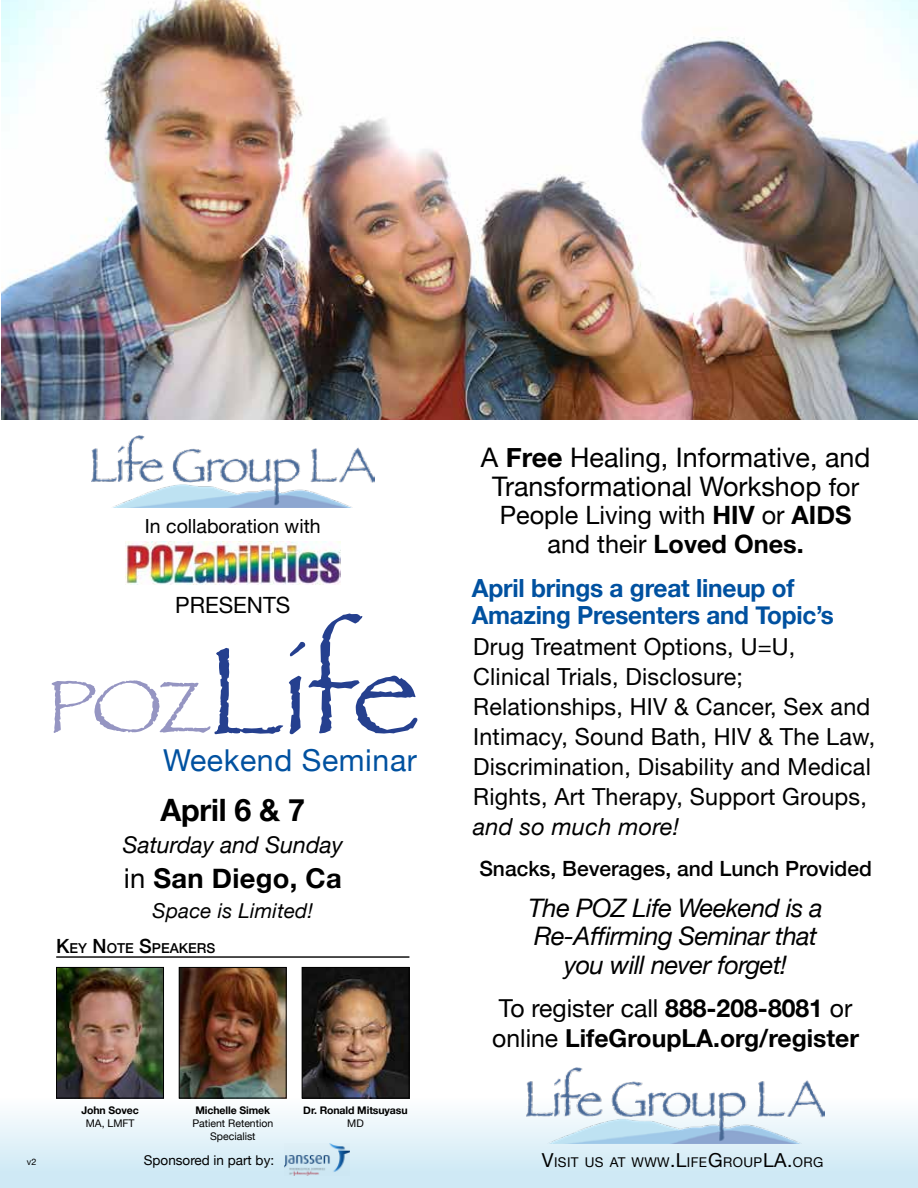
<style>
.page{position:relative;width:918px;height:1188px;background:#fff}
.page>*{position:absolute;margin:0;border:0;box-sizing:border-box;transform-origin:0 0}
.t1{font:127.35px "Papyrus";color:#25408f}
.t2{font:77.1px "Papyrus";color:#9595c2}
.t3{font:700 30.75px "Helvetica Neue";letter-spacing:-.01em;color:#000}
.t4{font:30.15px "Helvetica Neue";letter-spacing:.02em;color:#0051a0}
.t5{font:700 27.3px "Helvetica Neue";letter-spacing:.01em;color:#000}
.t6{font:27px/28.5px "Helvetica Neue";color:#000;text-align:center}
.t7{font:italic 25.5px/28.5px "Helvetica Neue";letter-spacing:-.02em;color:#000;text-align:center}
.t8{font:25.2px/28.5px "Helvetica Neue";color:#000;text-align:center}
.t9{font:700 25.05px/27px "Helvetica Neue";letter-spacing:-.01em;color:#0051a0}
.t10{font:700 24.75px/30px "Helvetica Neue";color:#000}
.t11{font:23.55px/30px "Helvetica Neue";letter-spacing:.01em;color:#000}
.t12{font:italic 23.55px "Helvetica Neue";letter-spacing:.01em;color:#000}
.t13{font:italic 23.1px "Helvetica Neue";color:#000}
.t14{font:22.35px "Helvetica Neue";color:#000}
.t15{font:500 21px "Helvetica Neue";color:#000}
.t16{font:italic 20.55px "Helvetica Neue";letter-spacing:.01em;color:#000}
.t17{font:19.5px "Helvetica Neue";color:#000}
.t18{font:500 13.65px "Helvetica Neue";color:#000}
.t19{font:13.5px "Helvetica Neue";letter-spacing:.03em;color:#000}
.t20{font:13.5px "Helvetica Neue";color:#000}
.t21{font:700 10.5px "Helvetica Neue";letter-spacing:-.01em;color:#000}
.t22{font:10.5px/12.6px "Helvetica Neue";color:#000;text-align:center}
.t23{font:9px "Helvetica Neue";color:#000}
.s1{font-weight:700}
.s2{font-size:25.2px}
.s3{font-weight:400}
.s4{font-size:19.5px}
.s5{font-size:19.2px}
</style>
<div class="page">
<div style="left:0;top:1095px;width:918px;height:93px;background:linear-gradient(to bottom,#fefefe,#c7e5f3)"></div>
<img style="left:1px;top:0;width:917px;height:419px">
<img style="left:527px;top:1068px;width:298px;height:75px">
<img style="left:285px;top:1144px;width:65px;height:32px">
<hr style="left:56px;top:956px;width:353px;height:2px;background:#000">
<img style="left:58px;top:969px;width:104px;height:127px">
<div style="left:56px;top:967px;width:108px;height:131px;border:1px solid #000"></div>
<img style="left:181px;top:969px;width:104px;height:127px">
<div style="left:179px;top:967px;width:108px;height:131px;border:1px solid #000"></div>
<img style="left:304px;top:969px;width:103px;height:127px">
<div style="left:302px;top:967px;width:107px;height:131px;border:1px solid #000"></div>
<img style="left:125px;top:542px;width:215px;height:43px">
<img style="left:91px;top:435px;width:283px;height:72px">
<p class="t17" style="left:145px;top:512px;width:177px">In collaboration with</p>
<p class="t6" style="left:481px;top:445px;width:391px">A <span class="s1">Free</span> Healing, Informative, and<br>Transformational Workshop <span class="s2">for</span></p>
<p class="t8" style="left:500px;top:503px;width:353px">People Living with <span class="s1">HIV</span> or <span class="s1">AIDS </span>and their <span class="s1">Loved Ones.</span></p>
<p class="t9" style="left:472px;top:576px;width:363px">April brings a great lineup of<br>Amazing Presenters and Topic’s</p>
<p class="t11" style="left:473px;top:633px;width:403px">Drug Treatment Options, U=U, Clinical Trials, Disclosure; Relationships, HIV &amp; Cancer, Sex and Intimacy, Sound Bath, HIV &amp; The Law, Discrimination, Disability and Medical Rights, Art Therapy, Support Groups,</p>
<p class="t12" style="left:473px;top:809px;width:207px">and so much more!</p>
<p class="t15" style="left:479px;top:851px;width:394px">Snacks, Beverages, and Lunch Provided</p>
<p class="t14" style="left:175px;top:589px;width:117px">PRESENTS</p>
<h1 class="t1" style="left:206px;top:614px;width:215px">Life</h1>
<p class="t4" style="left:163px;top:738px;width:255px">Weekend Seminar</p>
<h2 class="t2" style="left:47px;top:660px;width:164px">POZ</h2>
<h3 class="t3" style="left:161px;top:786px;width:146px">April 6 &amp; 7</h3>
<p class="t13" style="left:123px;top:829px;width:222px">Saturday and Sunday</p>
<p class="t5" style="left:124px;top:857px;width:219px"><span class="s3">in</span> San Diego, Ca</p>
<p class="t16" style="left:153px;top:896px;width:162px">Space is Limited!</p>
<p class="t7" style="left:529px;top:895px;width:296px">The POZ Life Weekend is a<br>Re-Affirming Seminar that you will never forget!</p>
<p class="t18" style="left:56px;top:937px;width:160px"><span class="s4">K</span>EY <span class="s4">N</span>OTE <span class="s4">S</span>PEAKERS</p>
<p class="t21" style="left:81px;top:1102px;width:59px">John Sovec</p>
<p class="t22" style="left:86px;top:1118px;width:50px">MA, LMFT</p>
<p class="t21" style="left:195px;top:1102px;width:76px">Michelle Simek</p>
<p class="t22" style="left:192px;top:1118px;width:83px">Patient Retention<br>Specialist</p>
<p class="t21" style="left:303px;top:1102px;width:106px">Dr. Ronald Mitsuyasu</p>
<p class="t22" style="left:347px;top:1118px;width:18px">MD</p>
<p class="t10" style="left:492px;top:994px;width:368px"><span class="s3">To register call</span> 888-208-8081 <span class="s3">or online</span> LifeGroupLA.org/register</p>
<p class="t23" style="left:27px;top:1156px;width:11px">v2</p>
<p class="t20" style="left:144px;top:1151px;width:132px">Sponsored in part by:</p>
<p class="t19" style="left:542px;top:1153px;width:281px"><span class="s5">V</span>ISIT US AT WWW<span class="s5">.L</span>IFE<span class="s5">G</span>ROUP<span class="s5">LA.</span>ORG</p>
</div>
